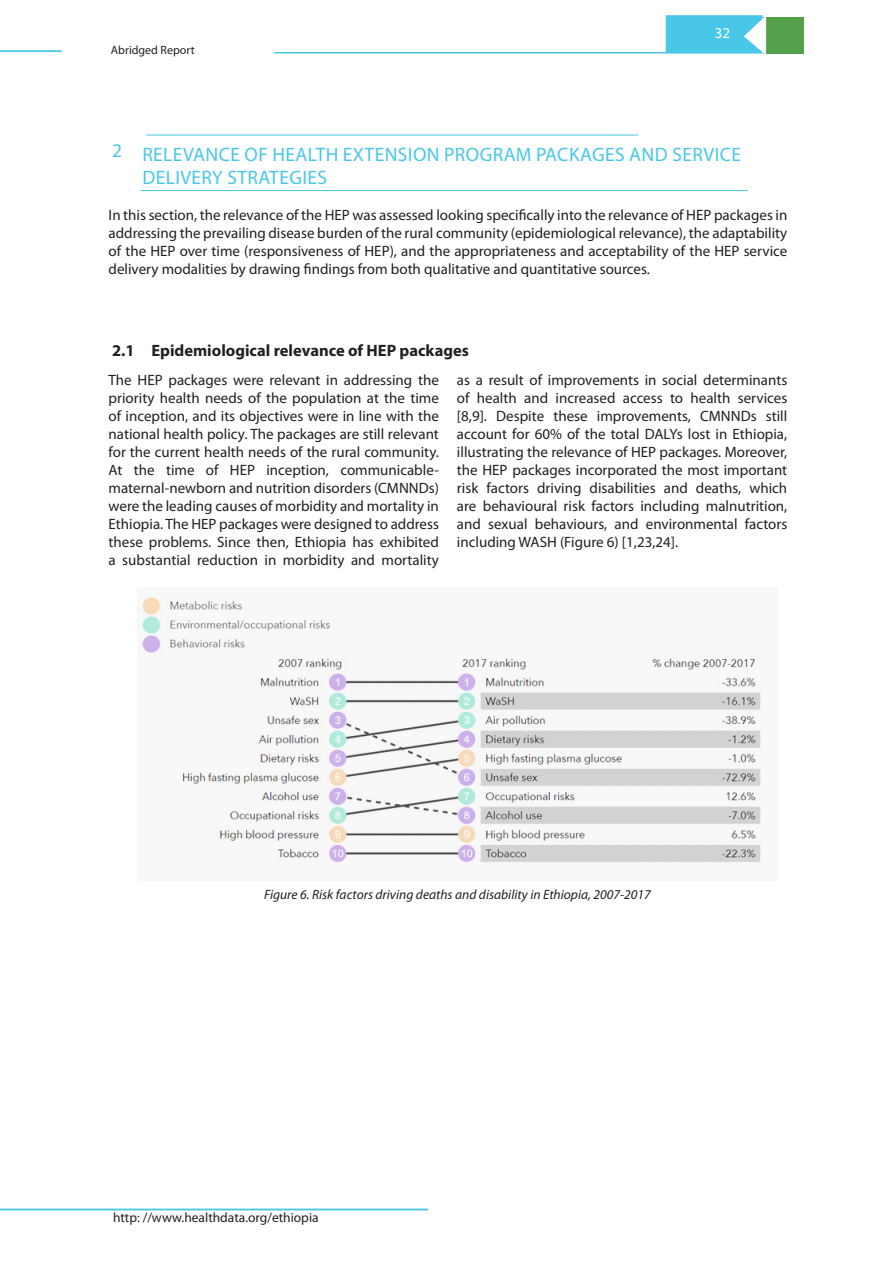
<style>
.page{position:relative;width:893px;height:1263px;background:#fff}
.page>*{position:absolute;margin:0;border:0;box-sizing:border-box;transform-origin:0 0}
.t1{font:19.5px/23.4px "Myriad Pro";letter-spacing:.02em;color:#48c7e9}
.t2{font:700 16.5px "Myriad Pro";color:#231f20}
.t3{font:15px/18px "Myriad Pro";color:#231f20;text-align:justify}
.t4{font:15px "Myriad Pro";color:#fff}
.t5{font:italic 13.5px "Myriad Pro";color:#231f20}
.t6{font:13.5px "Myriad Pro";color:#231f20}
.t7{font:12px "Myriad Pro";color:#231f20}
</style>
<div class="page">
<div style="left:763px;top:17px;width:40px;height:37px;background:#54a04b"></div>
<div style="left:666px;top:15px;width:97px;height:39px;background:#48c7e9;border:2px solid #48c7e9"></div>
<svg style="left:743px;top:15px;width:24px;height:39px"></svg>
<hr style="left:274px;top:52px;width:393px;height:2px;background:#48c7e9">
<hr style="left:0;top:51px;width:62px;height:1px;background:#48c7e9">
<hr style="left:0;top:1209px;width:428px;height:1px;background:#48c7e9">
<hr style="left:146px;top:135px;width:492px;height:1px;background:#48c7e9">
<hr style="left:140px;top:190px;width:608px;height:1px;background:#48c7e9">
<img style="left:137px;top:594px;width:624px;height:269px">
<p class="t7" style="left:111px;top:42px;width:85px">Abridged Report</p>
<p class="t4" style="left:715px;top:24px;width:17px">32</p>
<p class="t1" style="left:112px;top:139px;width:12px">2</p>
<p class="t1" style="left:142px;top:142px;width:600px">RELEVANCE OF HEALTH EXTENSION PROGRAM PACKAGES AND SERVICE<br>DELIVERY STRATEGIES</p>
<p class="t3" style="left:109px;top:206px;width:680px">In this section, the relevance of the HEP was assessed looking specifically into the relevance of HEP packages in addressing the prevailing disease burden of the rural community (epidemiological relevance), the adaptability of the HEP over time (responsiveness of HEP), and the appropriateness and acceptability of the HEP service delivery modalities by drawing findings from both qualitative and quantitative sources.</p>
<p class="t2" style="left:112px;top:340px;width:358px">2.1 Epidemiological relevance of HEP packages</p>
<p class="t3" style="left:109px;top:371px;width:332px">The HEP packages were relevant in addressing the priority health needs of the population at the time of inception, and its objectives were in line with the national health policy. The packages are still relevant for the current health needs of the rural community.<br>At the time of HEP inception, communicable&shy;maternal-newborn and nutrition disorders (CMNNDs) were the leading causes of morbidity and mortality in Ethiopia. The HEP packages were designed to address these problems. Since then, Ethiopia has exhibited a substantial reduction in morbidity and mortality</p>
<p class="t3" style="left:457px;top:371px;width:332px">as a result of improvements in social determinants of health and increased access to health services [8,9]. Despite these improvements, CMNNDs still account for 60% of the total DALYs lost in Ethiopia, illustrating the relevance of HEP packages. Moreover, the HEP packages incorporated the most important risk factors driving disabilities and deaths, which are behavioural risk factors including malnutrition, and sexual behaviours, and environmental factors including WASH (Figure 6) [1,23,24].</p>
<p class="t5" style="left:264px;top:886px;width:388px">Figure 6. Risk factors driving deaths and disability in Ethiopia, 2007-2017</p>
<p class="t6" style="left:113px;top:1209px;width:207px">http: //www.healthdata.org/ethiopia</p>
</div>
